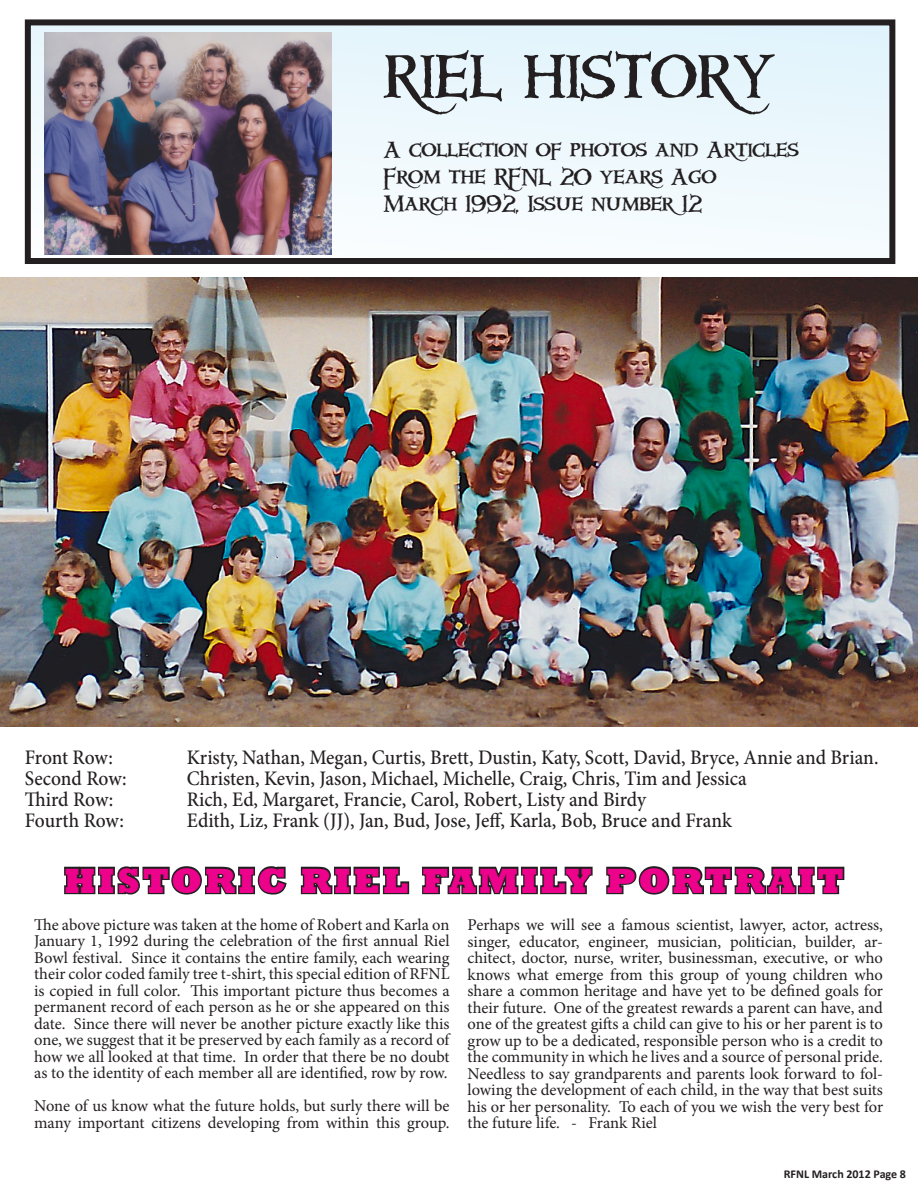
<style>
.page{position:relative;width:918px;height:1188px;background:#fff}
.page>*{position:absolute;margin:0;border:0;box-sizing:border-box;transform-origin:0 0}
.base_paragraph{font:54px "Windlass";color:#231f20}
.base_paragraph-2{font:800 36px "Rockwell";letter-spacing:.075em;color:#ed028c}
.base_paragraph-3{font:21px "Windlass";color:#231f20}
.base_paragraph-4{font:500 20.7px "Minion Pro";letter-spacing:-.005em;color:#231f20;scale:.94 1}
.base_paragraph-5{font:16.5px/16.5px "Minion Pro";letter-spacing:-.005em;color:#231f20;text-align:justify}
.t1{font:700 12px "Calibri";color:#231f20}
</style>
<div class="page">
<div style="left:28px;top:22px;width:864px;height:239px;background:#edf8fd"></div>
<div style="left:25px;top:19px;width:870px;height:245px;border:6px solid #231f20"></div>
<img style="left:44px;top:32px;width:287px;height:222px">
<img style="left:0;top:277px;width:918px;height:450px">
<svg style="left:64px;top:866px;width:223px;height:29px"></svg>
<svg style="left:300px;top:866px;width:110px;height:29px"></svg>
<svg style="left:422px;top:866px;width:171px;height:29px"></svg>
<svg style="left:606px;top:866px;width:239px;height:29px"></svg>
<p class="base_paragraph" style="left:383px;top:39px;width:393px">RIEL HISTORY</p>
<p class="base_paragraph-3" style="left:383px;top:135px;width:417px">A collection of photos and Articles</p>
<p class="base_paragraph-3" style="left:383px;top:162px;width:335px">From the RFNL 20 years Ago</p>
<p class="base_paragraph-3" style="left:383px;top:189px;width:320px">March 1992, Issue number12</p>
<p class="base_paragraph-4" style="left:25px;top:743px;width:95px">Front Row:</p>
<p class="base_paragraph-4" style="left:187px;top:743px;width:737px">Kristy, Nathan, Megan, Curtis, Brett, Dustin, Katy, Scott, David, Bryce, Annie and Brian.</p>
<p class="base_paragraph-4" style="left:25px;top:764px;width:110px">Second Row:</p>
<p class="base_paragraph-4" style="left:187px;top:764px;width:597px">Christen, Kevin, Jason, Michael, Michelle, Craig, Chris, Tim and Jessica</p>
<p class="base_paragraph-4" style="left:25px;top:785px;width:96px">Third Row:</p>
<p class="base_paragraph-4" style="left:187px;top:785px;width:490px">Rich, Ed, Margaret, Francie, Carol, Robert, Listy and Birdy</p>
<p class="base_paragraph-4" style="left:25px;top:806px;width:107px">Fourth Row:</p>
<p class="base_paragraph-4" style="left:187px;top:806px;width:581px">Edith, Liz, Frank (JJ), Jan, Bud, Jose, Jeff, Karla, Bob, Bruce and Frank</p>
<p class="base_paragraph-2" style="left:64px;top:860px;width:782px">HISTORIC RIEL FAMILY PORTRAIT</p>
<p class="base_paragraph-5" style="left:34px;top:916px;width:417px">The above picture was taken at the home of Robert and Karla on January 1, 1992 during the celebration of the first annual Riel Bowl festival. Since it contains the entire family, each wearing their color coded family tree t-shirt, this special edition of RFNL is copied in full color. This important picture thus becomes a permanent record of each person as he or she appeared on this date. Since there will never be another picture exactly like this one, we suggest that it be preserved by each family as a record of how we all looked at that time. In order that there be no doubt as to the identity of each member all are identified, row by row.</p>
<p class="base_paragraph-5" style="left:34px;top:1098px;width:417px">None of us know what the future holds, but surly there will be many important citizens developing from within this group.</p>
<p class="base_paragraph-5" style="left:468px;top:917px;width:417px">Perhaps we will see a famous scientist, lawyer, actor, actress, singer, educator, engineer, musician, politician, builder, ar&shy;chitect, doctor, nurse, writer, businessman, executive, or who knows what emerge from this group of young children who share a common heritage and have yet to be defined goals for their future. One of the greatest rewards a parent can have, and one of the greatest gifts a child can give to his or her parent is to grow up to be a dedicated, responsible person who is a credit to the community in which he lives and a source of personal pride.<br>Needless to say grandparents and parents look forward to fol&shy;lowing the development of each child, in the way that best suits his or her personality. To each of you we wish the very best for the future life. - Frank Riel</p>
<p class="t1" style="left:784px;top:1167px;width:124px">RFNL March 2012 Page 8</p>
</div>
